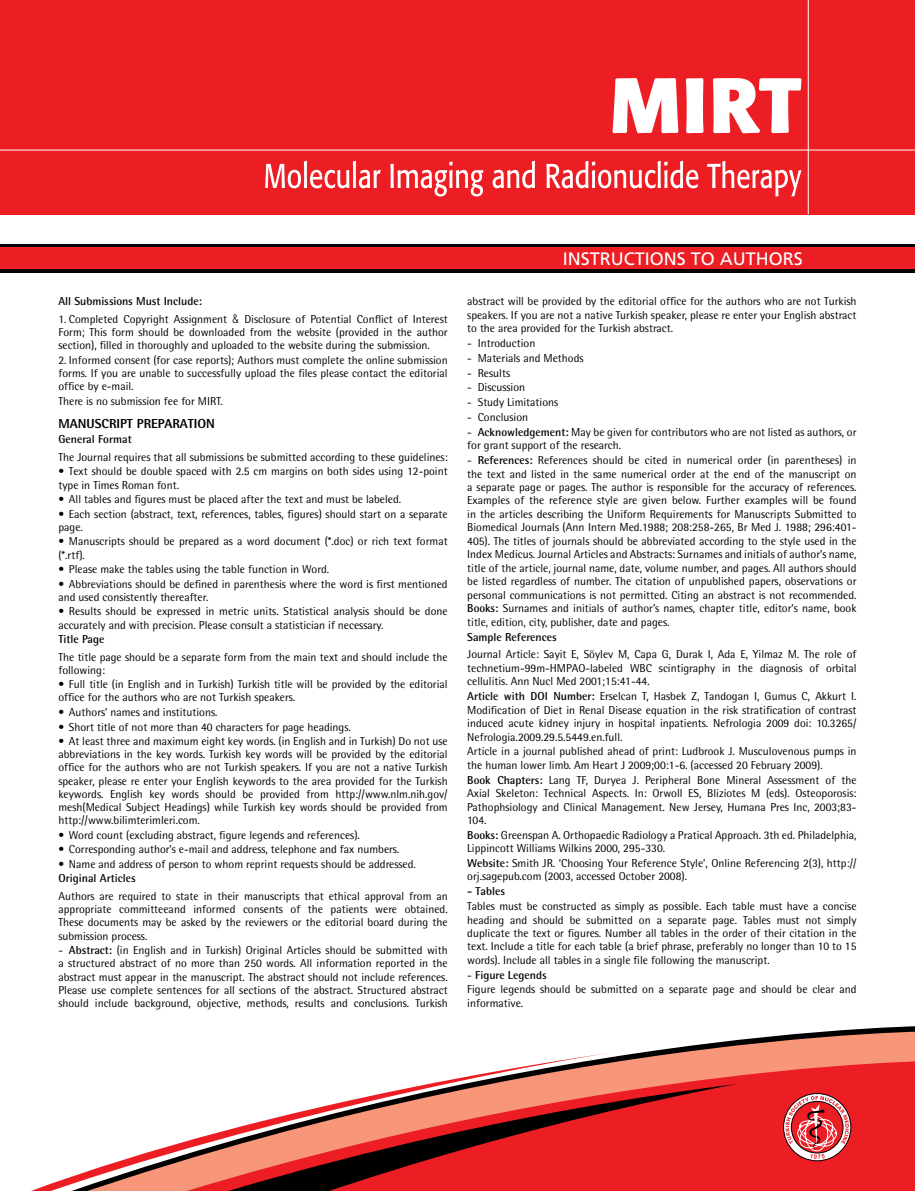
<style>
.page{position:relative;width:915px;height:1191px;background:#fff}
.page>*{position:absolute;margin:0;border:0;box-sizing:border-box;transform-origin:0 0}
.t1{font:18px "Frutiger LT Std";color:#fff}
.t2{font:800 13.05px "Rotis Semi Sans Std";color:#000}
.t3{font:11.55px/13.5px "Rotis Semi Sans Std";color:#000}
.t4{font:700 11.55px "Rotis Semi Sans Std";color:#000}
.s1{font-family:"Swiss Light Cond Tr"}
.s2{font-weight:700}
</style>
<div class="page">
<div style="left:0;top:0;width:914px;height:214px;background:#ed1d24"></div>
<div style="left:0;top:244px;width:914px;height:29px;background:linear-gradient(to right,#000,#000)"></div>
<div style="left:0;top:248px;width:914px;height:21px;background:#ed1d24"></div>
<hr style="left:0;top:150px;width:914px;height:1px;background:#fff">
<hr style="left:807px;top:0;width:1px;height:214px;background:#fff">
<svg style="left:612px;top:78px;width:66px;height:55px"></svg>
<svg style="left:685px;top:78px;width:18px;height:55px"></svg>
<svg style="left:713px;top:78px;width:88px;height:55px"></svg>
<svg style="left:265px;top:161px;width:115px;height:27px"></svg>
<svg style="left:390px;top:162px;width:93px;height:34px"></svg>
<svg style="left:492px;top:161px;width:42px;height:27px"></svg>
<svg style="left:546px;top:161px;width:152px;height:27px"></svg>
<svg style="left:707px;top:161px;width:94px;height:35px"></svg>
<svg style="left:614px;top:1028px;width:300px;height:30px;fill:#f79679"></svg>
<svg style="left:614px;top:1058px;width:300px;height:133px;background:#ed3535"></svg>
<div style="left:614px;top:1084px;width:122px;height:107px;background:#ed1d24"></div>
<svg style="left:31px;top:1053px;width:583px;height:138px"></svg>
<div style="left:782px;top:1093px;width:68px;height:68px;border:1px solid #000;border-radius:50%"></div>
<svg style="left:785px;top:1096px;width:63px;height:63px"></svg>
<p class="t4" style="left:58px;top:294px;width:145px">All Submissions Must Include:</p>
<p class="t3" style="left:58px;top:312px;width:390px;text-align:justify">1. Completed Copyright Assignment <span class="s1">&amp;</span> Disclosure of Potential Conflict of Interest Form; This form should be downloaded from the website (provided in the author section), filled in thoroughly and uploaded to the website during the submission.</p>
<p class="t3" style="left:58px;top:353px;width:390px;text-align:justify">2. Informed consent (for case reports); Authors must complete the online submission forms. If you are unable to successfully upload the files please contact the editorial office by e-mail.</p>
<p class="t3" style="left:58px;top:394px;width:166px">There is no submission fee for MIRT.</p>
<p class="t2" style="left:58px;top:415px;width:158px">MANUSCRIPT PREPARATION</p>
<p class="t4" style="left:58px;top:432px;width:75px">General Format</p>
<p class="t3" style="left:58px;top:450px;width:390px">The Journal requires that all submissions be submitted according to these guidelines:</p>
<p class="t3" style="left:58px;top:465px;width:390px">• Text should be double spaced with 2.5 cm margins on both sides using 12-point type in Times Roman font.</p>
<p class="t3" style="left:58px;top:492px;width:344px">• All tables and figures must be placed after the text and must be labeled.</p>
<p class="t3" style="left:58px;top:507px;width:390px">• Each section (abstract, text, references, tables, figures) should start on a separate page.</p>
<p class="t3" style="left:58px;top:534px;width:390px">• Manuscripts should be prepared as a word document (*.doc) or rich text format (*.rtf).</p>
<p class="t3" style="left:58px;top:562px;width:272px">• Please make the tables using the table function in Word.</p>
<p class="t3" style="left:58px;top:577px;width:390px">• Abbreviations should be defined in parenthesis where the word is first mentioned and used consistently thereafter.</p>
<p class="t3" style="left:58px;top:604px;width:390px">• Results should be expressed in metric units. Statistical analysis should be done accurately and with precision. Please consult a statistician if necessary.</p>
<p class="t4" style="left:58px;top:632px;width:48px">Title Page</p>
<p class="t3" style="left:58px;top:650px;width:390px">The title page should be a separate form from the main text and should include the following:</p>
<p class="t3" style="left:58px;top:677px;width:390px">• Full title (in English and in Turkish) Turkish title will be provided by the editorial office for the authors who are not Turkish speakers.</p>
<p class="t3" style="left:58px;top:705px;width:160px">• Authors’ names and institutions.</p>
<p class="t3" style="left:58px;top:719px;width:294px">• Short title of not more than 40 characters for page headings.</p>
<p class="t3" style="left:58px;top:734px;width:390px;text-align:justify">• At least three and maximum eight key words. (in English and in Turkish) Do not use abbreviations in the key words. Turkish key words will be provided by the editorial office for the authors who are not Turkish speakers. If you are not a native Turkish speaker, please re enter your English keywords to the area provided for the Turkish keywords. English key words should be provided from http://www.nlm.nih.gov/ mesh(Medical Subject Headings) while Turkish key words should be provided from http://www.bilimterimleri.com.</p>
<p class="t3" style="left:58px;top:828px;width:303px">• Word count (excluding abstract, figure legends and references).</p>
<p class="t3" style="left:58px;top:842px;width:342px">• Corresponding author’s e-mail and address, telephone and fax numbers.</p>
<p class="t3" style="left:58px;top:857px;width:359px">• Name and address of person to whom reprint requests should be addressed.</p>
<p class="t4" style="left:58px;top:871px;width:79px">Original Articles</p>
<p class="t3" style="left:58px;top:889px;width:390px;text-align:justify">Authors are required to state in their manuscripts that ethical approval from an appropriate committeeand informed consents of the patients were obtained.<br>These documents may be asked by the reviewers or the editorial board during the submission process.</p>
<p class="t3" style="left:58px;top:943px;width:390px;text-align:justify">- <span class="s2">Abstract:</span> (in English and in Turkish) Original Articles should be submitted with a structured abstract of no more than 250 words. All information reported in the abstract must appear in the manuscript. The abstract should not include references.<br>Please use complete sentences for all sections of the abstract. Structured abstract should include background, objective, methods, results and conclusions. Turkish</p>
<h1 class="t1" style="left:562px;top:248px;width:242px">INSTRUCTIONS TO AUTHORS</h1>
<p class="t3" style="left:467px;top:295px;width:390px;text-align:justify">abstract will be provided by the editorial office for the authors who are not Turkish speakers. If you are not a native Turkish speaker, please re enter your English abstract to the area provided for the Turkish abstract.</p>
<p class="t3" style="left:467px;top:336px;width:70px">- Introduction</p>
<p class="t3" style="left:467px;top:351px;width:118px">- Materials and Methods</p>
<p class="t3" style="left:467px;top:366px;width:44px">- Results</p>
<p class="t3" style="left:467px;top:381px;width:59px">- Discussion</p>
<p class="t3" style="left:467px;top:395px;width:92px">- Study Limitations</p>
<p class="t3" style="left:467px;top:410px;width:62px">- Conclusion</p>
<p class="t3" style="left:467px;top:425px;width:390px">- <span class="s2">Acknowledgement:</span> May be given for contributors who are not listed as authors, or for grant support of the research.</p>
<p class="t3" style="left:467px;top:453px;width:390px;text-align:justify">- <span class="s2">References:</span> References should be cited in numerical order (in parentheses) in the text and listed in the same numerical order at the end of the manuscript on a separate page or pages. The author is responsible for the accuracy of references.<br>Examples of the reference style are given below. Further examples will be found in the articles describing the Uniform Requirements for Manuscripts Submitted to Biomedical Journals (Ann Intern Med.1988; 208:258-265, Br Med J. 1988; 296:401- 405). The titles of journals should be abbreviated according to the style used in the Index Medicus. Journal Articles and Abstracts: Surnames and initials of author’s name, title of the article, journal name, date, volume number, and pages. All authors should be listed regardless of number. The citation of unpublished papers, observations or personal communications is not permitted. Citing an abstract is not recommended.<br><span class="s2">Books:</span> Surnames and initials of author’s names, chapter title, editor’s name, book title, edition, city, publisher, date and pages.</p>
<p class="t4" style="left:467px;top:629px;width:91px">Sample References</p>
<p class="t3" style="left:467px;top:647px;width:390px;text-align:justify">Journal Article: Sayit E, Söylev M, Capa G, Durak I, Ada E, Yilmaz M. The role of technetium-99m-HMPAO-labeled WBC scintigraphy in the diagnosis of orbital cellulitis. Ann Nucl Med 2001;15:41-44.</p>
<p class="t3" style="left:467px;top:689px;width:390px;text-align:justify"><span class="s2">Article with DOI Number:</span> Erselcan T, Hasbek Z, Tandogan I, Gumus C, Akkurt I.<br>Modification of Diet in Renal Disease equation in the risk stratification of contrast induced acute kidney injury in hospital inpatients. Nefrologia 2009 doi: 10.3265/ Nefrologia.2009.29.5.5449.en.full.</p>
<p class="t3" style="left:467px;top:744px;width:390px">Article in a journal published ahead of print: Ludbrook J. Musculovenous pumps in the human lower limb. Am Heart J 2009;00:1-6. (accessed 20 February 2009).</p>
<p class="t3" style="left:467px;top:772px;width:390px;text-align:justify"><span class="s2">Book Chapters:</span> Lang TF, Duryea J. Peripheral Bone Mineral Assessment of the Axial Skeleton: Technical Aspects. In: Orwoll ES, Bliziotes M (eds). Osteoporosis:<br>Pathophsiology and Clinical Management. New Jersey, Humana Pres Inc, 2003;83- 104.</p>
<p class="t3" style="left:467px;top:828px;width:390px"><span class="s2">Books:</span> Greenspan A. Orthopaedic Radiology a Pratical Approach. 3th ed. Philadelphia,<br>Lippincott Williams Wilkins 2000, 295-330.</p>
<p class="t3" style="left:467px;top:856px;width:390px"><span class="s2">Website:</span> Smith JR. ‘Choosing Your Reference Style’, Online Referencing 2(3), http:// orj.sagepub.com (2003, accessed October 2008).</p>
<p class="t4" style="left:467px;top:884px;width:39px">- Tables</p>
<p class="t3" style="left:467px;top:899px;width:390px;text-align:justify">Tables must be constructed as simply as possible. Each table must have a concise heading and should be submitted on a separate page. Tables must not simply duplicate the text or figures. Number all tables in the order of their citation in the text. Include a title for each table (a brief phrase, preferably no longer than 10 to 15 words). Include all tables in a single file following the manuscript.</p>
<p class="t3" style="left:467px;top:967px;width:390px;line-height:14.7px">- <span class="s2">Figure Legends<br></span>Figure legends should be submitted on a separate page and should be clear and</p>
<p class="t3" style="left:467px;top:996px;width:57px">informative.</p>
</div>
